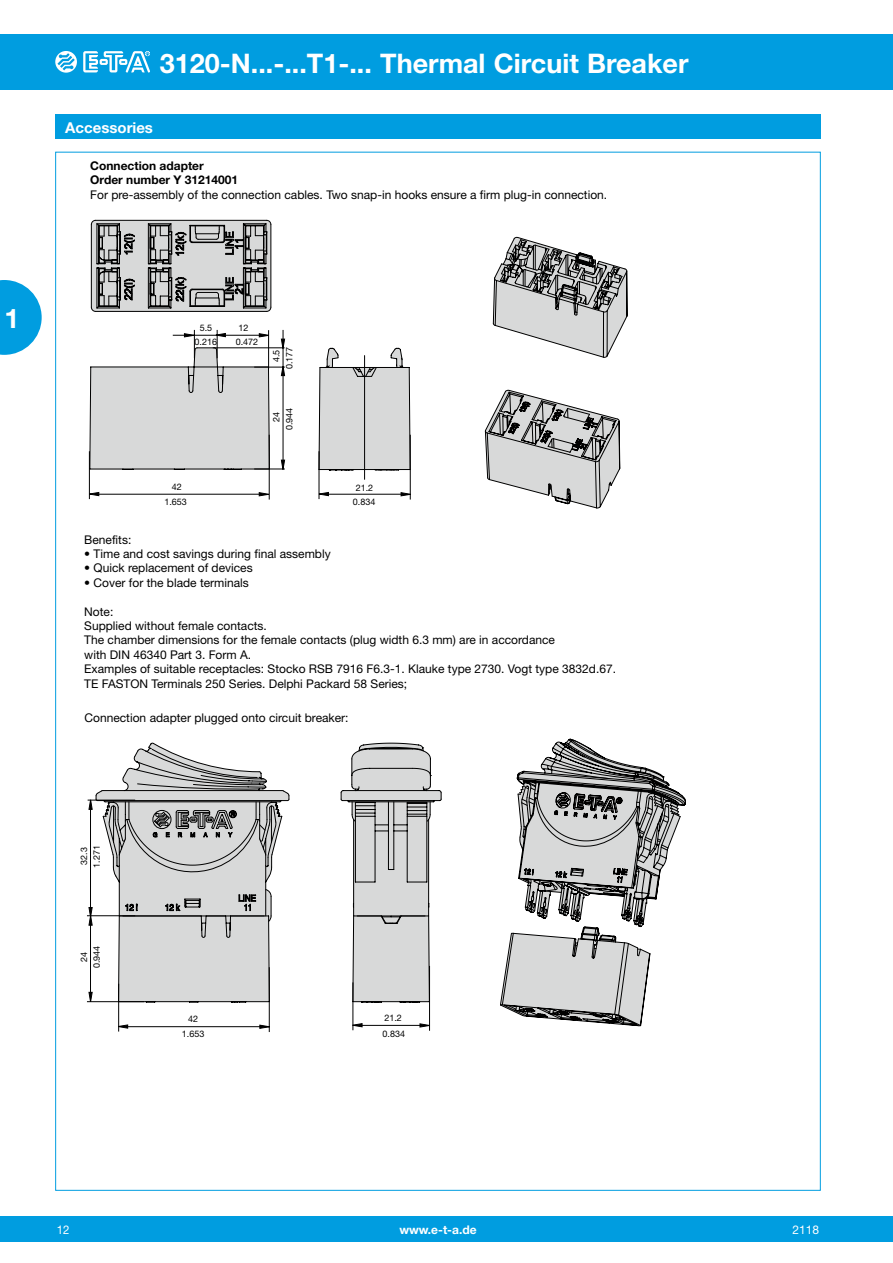
<style>
.page{position:relative;width:893px;height:1263px;background:#fff}
.page>*{position:absolute;margin:0;border:0;box-sizing:border-box;transform-origin:0 0}
.t1{font:700 27px "Helvetica Neue LT";color:#fff}
.t2{font:700 15px "Helvetica Neue LT";color:#fff}
.t3{font:12px/14.4px "Helvetica Neue LT";color:#000}
.t4{font:700 12px/14.4px "Helvetica Neue LT";color:#000}
.t5{font:700 12px "Helvetica Neue LT";color:#fff}
.t6{font:12px "Helvetica Neue LT";color:#fff}
.t7{font:12px "Helvetica Neue LT";color:#fff;scale:.95 1}
.t8{font:9px "Helvetica Neue LT";color:#000}
</style>
<div class="page">
<div style="left:0;top:1216px;width:893px;height:26px;background:#009de0"></div>
<div style="left:0;top:34px;width:893px;height:55px;background:#009de0"></div>
<svg style="left:55px;top:51px;width:22px;height:22px"></svg>
<svg style="left:83px;top:51px;width:67px;height:21px"></svg>
<svg style="left:0;top:280px;width:42px;height:75px"></svg>
<div style="left:55px;top:115px;width:766px;height:24px;background:#009de0"></div>
<svg style="left:91px;top:220px;width:427px;height:110px"></svg>
<svg style="left:485px;top:237px;width:143px;height:272px"></svg>
<hr style="left:89px;top:451px;width:1px;height:48px;background:#000">
<hr style="left:269px;top:435px;width:1px;height:64px;background:#000">
<hr style="left:97px;top:494px;width:164px;height:1px;background:#000">
<svg style="left:88px;top:492px;width:11px;height:4px"></svg>
<svg style="left:259px;top:492px;width:11px;height:4px"></svg>
<svg style="left:89px;top:330px;width:322px;height:149px"></svg>
<hr style="left:319px;top:451px;width:1px;height:48px;background:#000">
<hr style="left:410px;top:435px;width:1px;height:64px;background:#000">
<hr style="left:323px;top:494px;width:80px;height:1px;background:#000">
<svg style="left:318px;top:492px;width:11px;height:4px"></svg>
<svg style="left:401px;top:492px;width:10px;height:4px"></svg>
<hr style="left:118px;top:984px;width:1px;height:47px;background:#000">
<hr style="left:269px;top:967px;width:1px;height:65px;background:#000">
<hr style="left:88px;top:800px;width:47px;height:1px;background:#000">
<hr style="left:87px;top:1001px;width:57px;height:1px;background:#000">
<hr style="left:87px;top:915px;width:48px;height:1px;background:#000">
<hr style="left:353px;top:982px;width:1px;height:48px;background:#000">
<hr style="left:429px;top:966px;width:1px;height:65px;background:#000">
<svg style="left:89px;top:738px;width:597px;height:291px"></svg>
<h1 class="t1" style="left:4px;top:302px;width:17px">1</h1>
<h1 class="t1" style="left:160px;top:46px;width:530px">3120-N...-...T1-... Thermal Circuit Breaker</h1>
<p class="t2" style="left:65px;top:119px;width:89px">Accessories</p>
<p class="t4" style="left:90px;top:158px;width:150px">Connection adapter<br>Order number Y 31214001</p>
<p class="t3" style="left:90px;top:187px;width:518px">For pre-assembly of the connection cables. Two snap-in hooks ensure a firm plug-in connection.</p>
<p class="t8" style="left:200px;top:322px;width:14px">5.5</p>
<p class="t8" style="left:238px;top:322px;width:12px">12</p>
<p class="t8" style="left:195px;top:336px;width:24px">0.216</p>
<p class="t8" style="left:236px;top:336px;width:24px">0.472</p>
<p class="t8" style="left:284px;top:369px;width:24px;rotate:-90deg">0.177</p>
<p class="t8" style="left:284px;top:430px;width:24px;rotate:-90deg">0.944</p>
<p class="t8" style="left:271px;top:362px;width:14px;rotate:-90deg">4.5</p>
<p class="t8" style="left:271px;top:421px;width:12px;rotate:-90deg">24</p>
<p class="t8" style="left:172px;top:481px;width:12px">42</p>
<p class="t8" style="left:356px;top:483px;width:19px">21.2</p>
<p class="t8" style="left:164px;top:496px;width:24px">1.653</p>
<p class="t8" style="left:353px;top:496px;width:24px">0.834</p>
<p class="t3" style="left:84px;top:532px;width:49px">Benefits:</p>
<p class="t3" style="left:84px;top:546px;width:248px">• Time and cost savings during final assembly</p>
<p class="t3" style="left:84px;top:561px;width:170px">• Quick replacement of devices</p>
<p class="t3" style="left:84px;top:575px;width:166px">• Cover for the blade terminals</p>
<p class="t3" style="left:84px;top:604px;width:533px">Note:<br>Supplied without female contacts.<br>The chamber dimensions for the female contacts (plug width 6.3 mm) are in accordance<br>with DIN 46340 Part 3. Form A.<br>Examples of suitable receptacles: Stocko RSB 7916 F6.3-1. Klauke type 2730. Vogt type 3832d.67.<br>TE FASTON Terminals 250 Series. Delphi Packard 58 Series;</p>
<p class="t3" style="left:85px;top:710px;width:266px">Connection adapter plugged onto circuit breaker:</p>
<p class="t8" style="left:91px;top:868px;width:24px;rotate:-90deg">1.271</p>
<p class="t8" style="left:79px;top:865px;width:19px;rotate:-90deg">32.3</p>
<p class="t8" style="left:91px;top:968px;width:24px;rotate:-90deg">0.944</p>
<p class="t8" style="left:79px;top:962px;width:12px;rotate:-90deg">24</p>
<p class="t8" style="left:188px;top:1014px;width:12px">42</p>
<p class="t8" style="left:384px;top:1012px;width:19px">21.2</p>
<p class="t8" style="left:182px;top:1029px;width:24px">1.653</p>
<p class="t8" style="left:383px;top:1028px;width:24px">0.834</p>
<p class="t7" style="left:57px;top:1222px;width:15px">12</p>
<p class="t5" style="left:399px;top:1222px;width:79px">www.e-t-a.de</p>
<p class="t6" style="left:792px;top:1222px;width:28px">2118</p>
</div>
